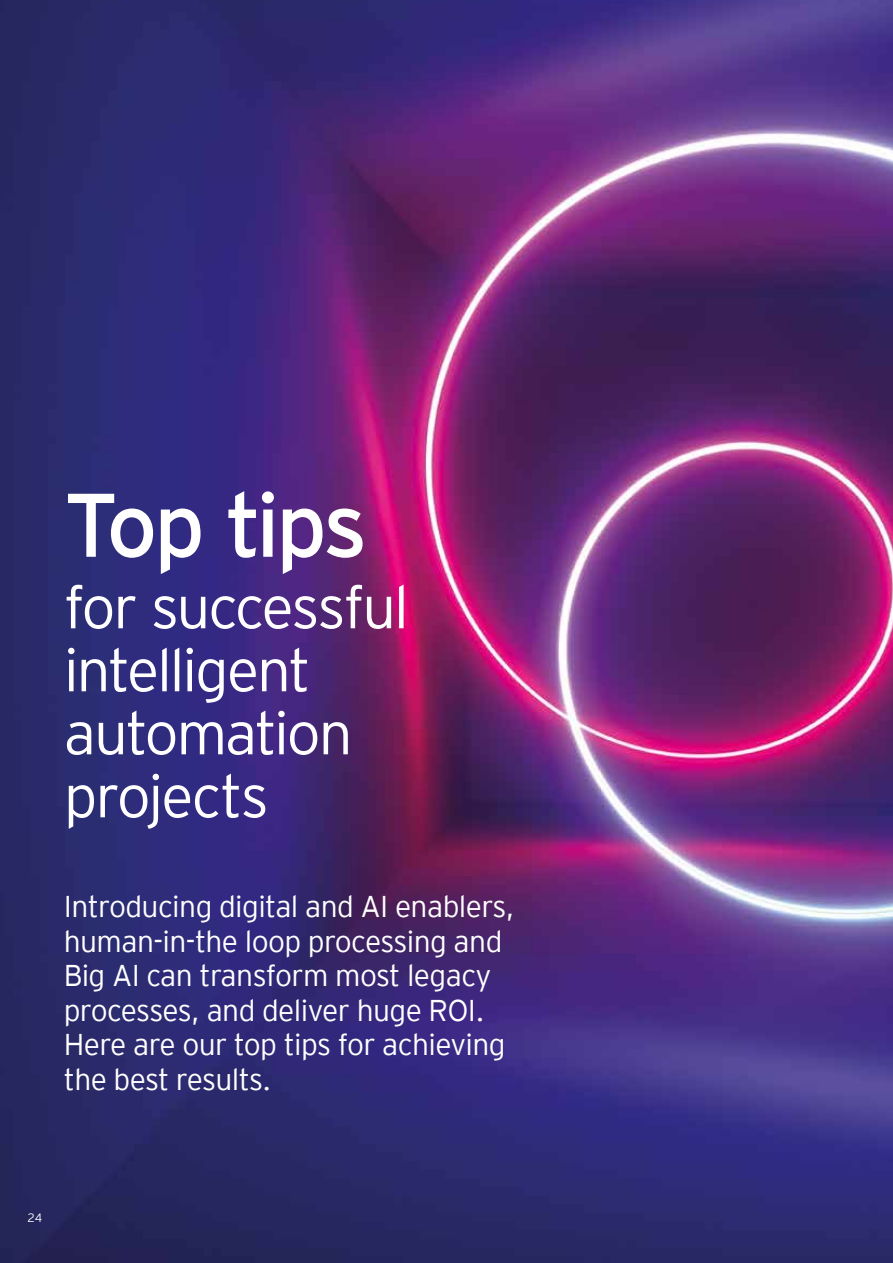
<style>
.page{position:relative;width:893px;height:1263px;background:#fff}
.page>*{position:absolute;margin:0;border:0;box-sizing:border-box;transform-origin:0 0}
.t1{font:90px "EY Interstate";letter-spacing:-.05em;color:#fff}
.t2{font:300 60px/63px "EY Interstate";letter-spacing:-.04em;color:#fff}
.t3{font:300 30px/34.5px "EY Interstate";letter-spacing:-.02em;color:#fff}
.t4{font:300 12px "EY Interstate";color:#fff}
</style>
<div class="page">
<img style="left:0;top:0;width:893px;height:1263px">
<h1 class="t1" style="left:64px;top:461px;width:305px">Top tips</h1>
<h2 class="t2" style="left:64px;top:572px;width:347px">for successful intelligent automation projects</h2>
<p class="t3" style="left:64px;top:887px;width:452px">Introducing digital and AI enablers, human-in-the loop processing and<br>Big AI can transform most legacy processes, and deliver huge ROI.<br>Here are our top tips for achieving the best results.</p>
<p class="t4" style="left:28px;top:1209px;width:16px">24</p>
</div>
